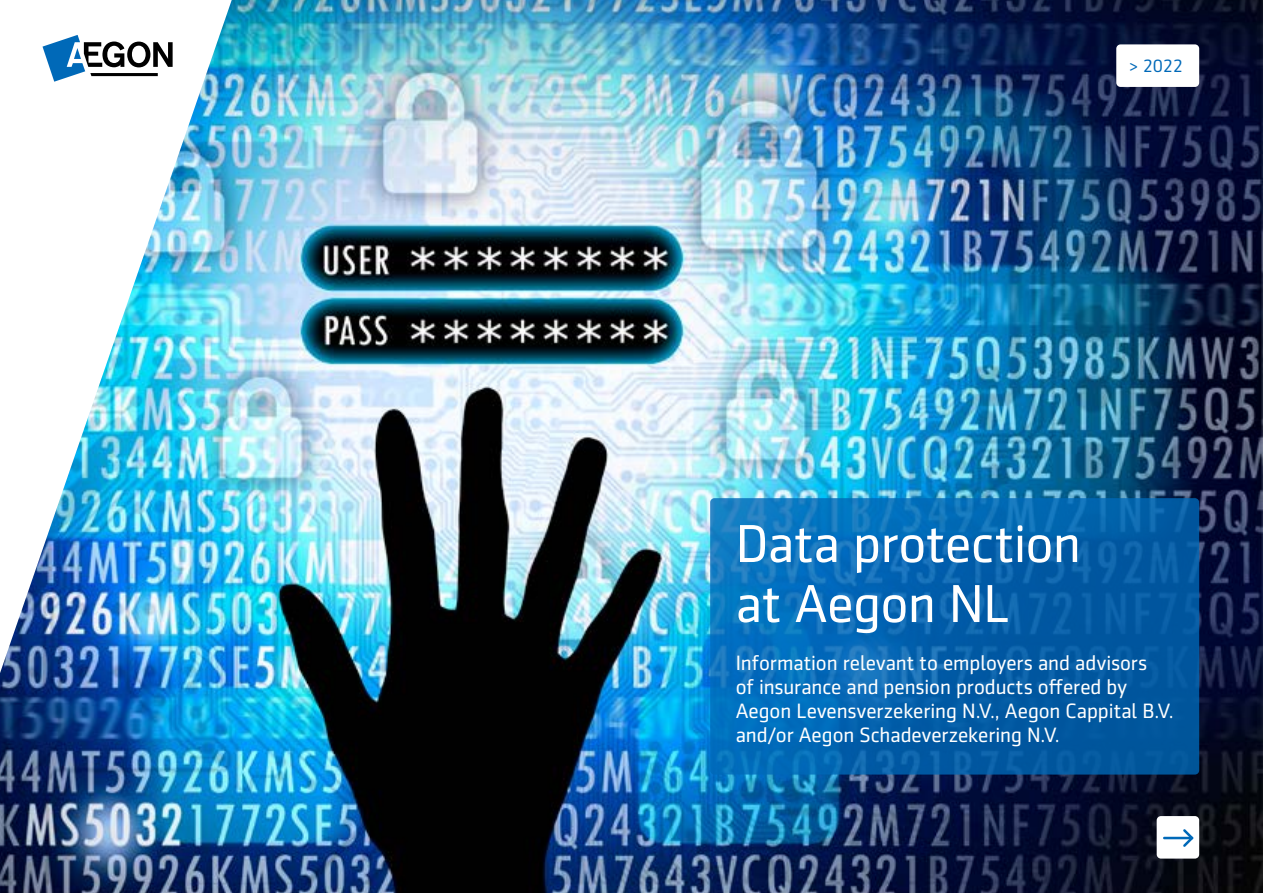
<style>
.page{position:relative;width:1263px;height:893px;background:#fff}
.page>*{position:absolute;margin:0;border:0;box-sizing:border-box;transform-origin:0 0}
.t1{font:54px/60px "Sentico Sans DT";letter-spacing:-.01em;color:#fff}
.t2{font:21px/24px "Sentico Sans DT";letter-spacing:-.005em;color:#fff}
.t3{font:18px "Sentico Sans DT";color:#0069b8}
</style>
<div class="page">
<img style="left:0;top:0;width:1263px;height:893px">
<img style="left:0;top:0;width:232px;height:673px">
<div style="left:1116px;top:44px;width:83px;height:43px;background:#fff;border-radius:4px"></div>
<svg style="left:710px;top:498px;width:489px;height:276px;background:#0664ae"></svg>
<svg style="left:43px;top:35px;width:130px;height:47px"></svg>
<div style="left:1157px;top:816px;width:42px;height:43px;background:#fff;border-radius:4px"></div>
<svg style="left:1183px;top:829px;width:10px;height:18px"></svg>
<hr style="left:1163px;top:837px;width:30px;height:2px;background:#0069b8">
<p class="t3" style="left:1129px;top:56px;width:55px">&gt; 2022</p>
<h1 class="t1" style="left:736px;top:514px;width:347px">Data protection at Aegon NL</h1>
<p class="t2" style="left:736px;top:651px;width:439px">Information relevant to employers and advisors<br>of insurance and pension products offered by Aegon Levensverzekering N.V., Aegon Cappital B.V. and/or Aegon Schadeverzekering N.V.</p>
</div>
